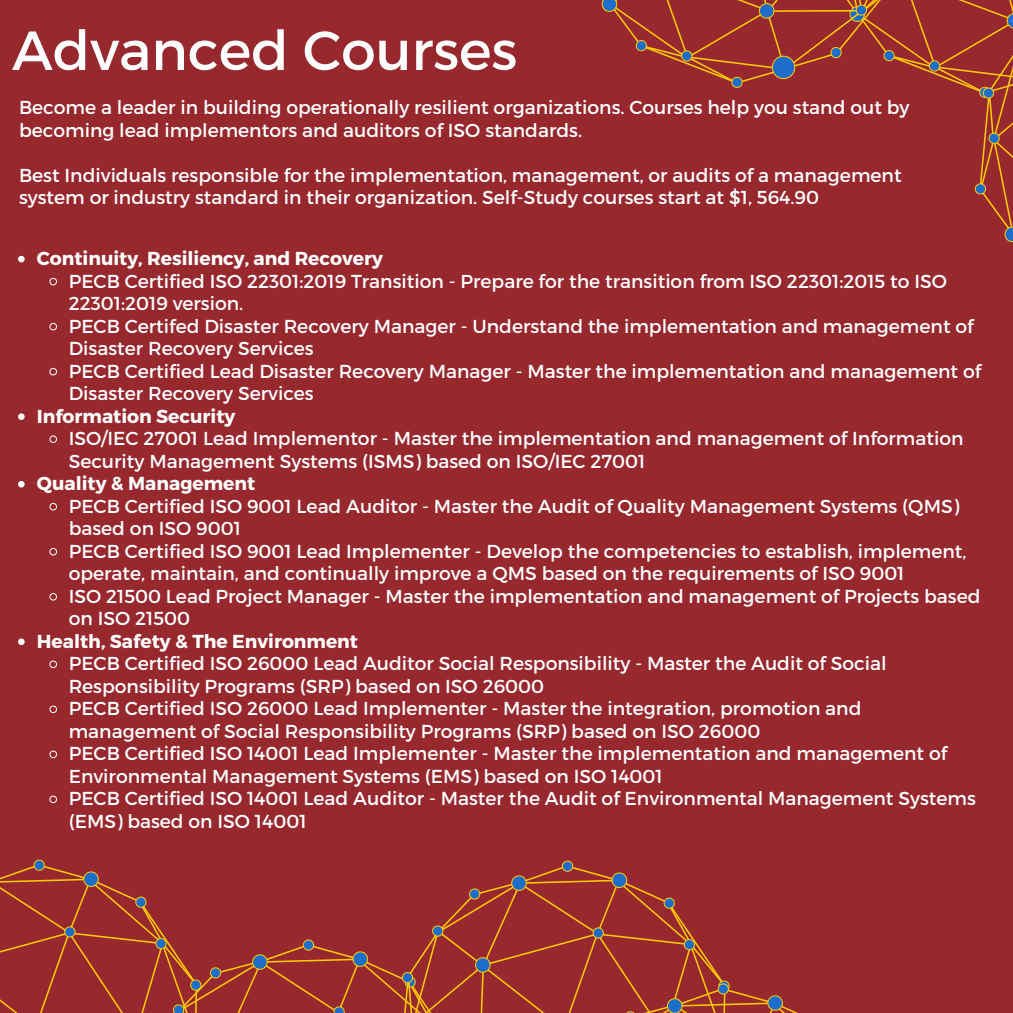
<style>
.page{position:relative;width:1013px;height:1013px;background:#fff}
.page>*{position:absolute;margin:0;border:0;box-sizing:border-box;transform-origin:0 0}
.t1{font:55px "Montserrat";color:#fff}
.t2{font:18.75px/22.5px "Montserrat";color:#fff}
.t3{font:700 18.75px "Montserrat";color:#fff}
</style>
<div class="page">
<div style="left:0;top:0;width:1012px;height:1012px;background:#96282e"></div>
<svg style="left:18px;top:256px;width:7px;height:6px"></svg>
<svg style="left:49px;top:277px;width:8px;height:9px"></svg>
<svg style="left:49px;top:322px;width:8px;height:9px"></svg>
<svg style="left:49px;top:367px;width:8px;height:9px"></svg>
<svg style="left:18px;top:413px;width:7px;height:7px"></svg>
<svg style="left:49px;top:435px;width:8px;height:8px"></svg>
<svg style="left:18px;top:481px;width:7px;height:6px"></svg>
<svg style="left:49px;top:503px;width:8px;height:8px"></svg>
<svg style="left:49px;top:548px;width:8px;height:8px"></svg>
<svg style="left:49px;top:593px;width:8px;height:8px"></svg>
<svg style="left:18px;top:638px;width:7px;height:7px"></svg>
<svg style="left:49px;top:660px;width:8px;height:8px"></svg>
<svg style="left:49px;top:705px;width:8px;height:8px"></svg>
<svg style="left:49px;top:750px;width:8px;height:8px"></svg>
<svg style="left:49px;top:795px;width:8px;height:8px"></svg>
<svg style="left:0;top:859px;width:796px;height:153px"></svg>
<svg style="left:601px;top:0;width:412px;height:289px"></svg>
<p class="t1" style="left:12px;top:15px;width:506px">Advanced Courses</p>
<p class="t2" style="left:19px;top:95px;width:892px">Become a leader in building operationally resilient organizations. Courses help you stand out by becoming lead implementors and auditors of ISO standards.</p>
<p class="t2" style="left:19px;top:163px;width:884px">Best Individuals responsible for the implementation, management, or audits of a management system or industry standard in their organization. Self-Study courses start at $1, 564.90</p>
<p class="t3" style="left:37px;top:246px;width:347px">Continuity, Resiliency, and Recovery</p>
<p class="t2" style="left:69px;top:269px;width:879px">PECB Certified ISO 22301:2019 Transition - Prepare for the transition from ISO 22301:2015 to ISO<br>22301:2019 version.</p>
<p class="t2" style="left:69px;top:314px;width:906px">PECB Certifed Disaster Recovery Manager - Understand the implementation and management of<br>Disaster Recovery Services</p>
<p class="t2" style="left:69px;top:359px;width:914px">PECB Certified Lead Disaster Recovery Manager - Master the implementation and management of<br>Disaster Recovery Services</p>
<p class="t3" style="left:37px;top:404px;width:200px">Information Security</p>
<p class="t2" style="left:69px;top:426px;width:896px">ISO/IEC 27001 Lead Implementor - Master the implementation and management of Information<br>Security Management Systems (ISMS) based on ISO/IEC 27001</p>
<p class="t3" style="left:37px;top:471px;width:220px">Quality &amp; Management</p>
<p class="t2" style="left:69px;top:494px;width:892px">PECB Certified ISO 9001 Lead Auditor - Master the Audit of Quality Management Systems (QMS) based on ISO 9001</p>
<p class="t2" style="left:69px;top:539px;width:899px">PECB Certified ISO 9001 Lead Implementer - Develop the competencies to establish, implement, operate, maintain, and continually improve a QMS based on the requirements of ISO 9001</p>
<p class="t2" style="left:69px;top:584px;width:913px">ISO 21500 Lead Project Manager - Master the implementation and management of Projects based on ISO 21500</p>
<p class="t3" style="left:37px;top:629px;width:323px">Health, Safety &amp; The Environment</p>
<p class="t2" style="left:69px;top:651px;width:819px">PECB Certified ISO 26000 Lead Auditor Social Responsibility - Master the Audit of Social<br>Responsibility Programs (SRP) based on ISO 26000</p>
<p class="t2" style="left:69px;top:696px;width:794px">PECB Certified ISO 26000 Lead Implementer - Master the integration, promotion and management of Social Responsibility Programs (SRP) based on ISO 26000</p>
<p class="t2" style="left:69px;top:741px;width:880px">PECB Certified ISO 14001 Lead Implementer - Master the implementation and management of<br>Environmental Management Systems (EMS) based on ISO 14001</p>
<p class="t2" style="left:69px;top:786px;width:908px">PECB Certified ISO 14001 Lead Auditor - Master the Audit of Environmental Management Systems (EMS) based on ISO 14001</p>
</div>
